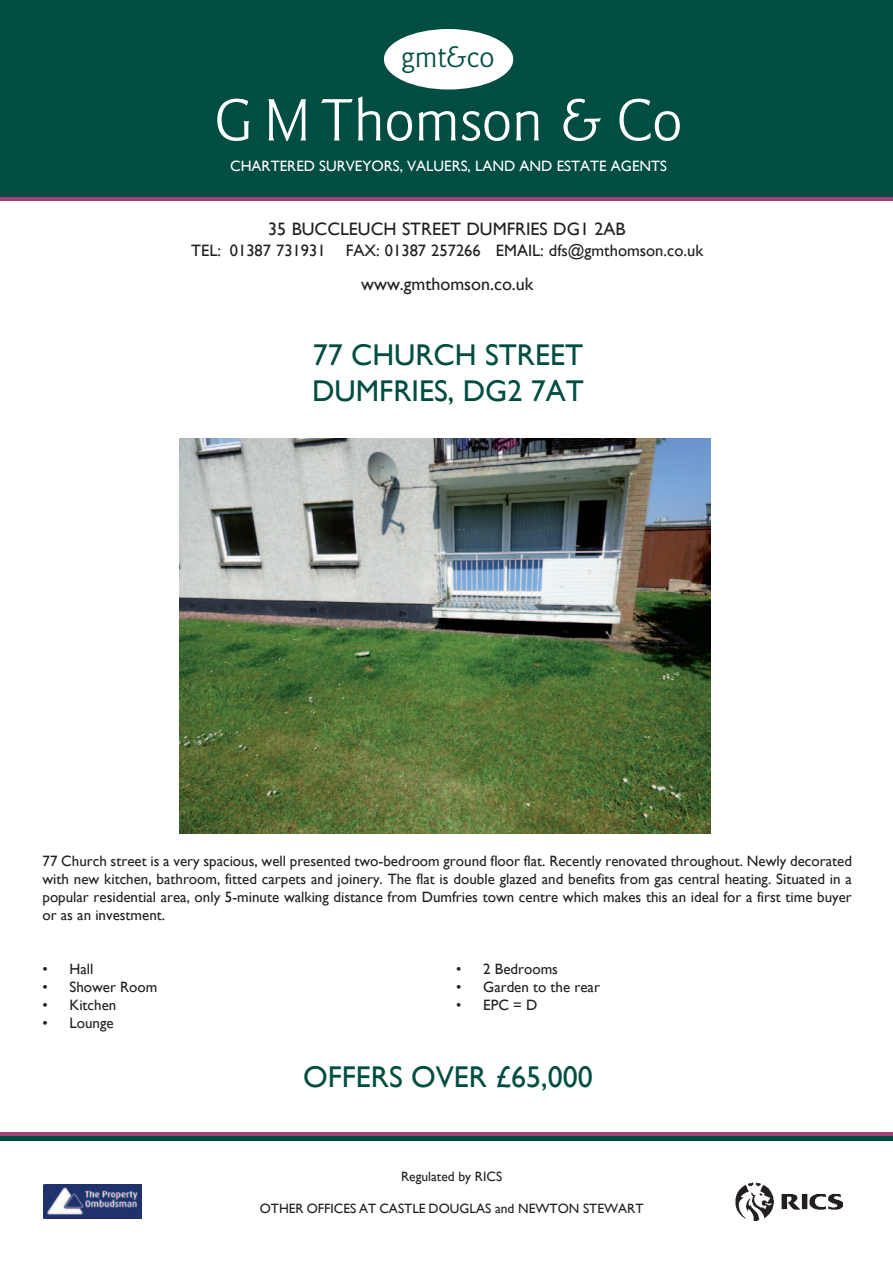
<style>
.page{position:relative;width:893px;height:1263px;background:#fff}
.page>*{position:absolute;margin:0;border:0;box-sizing:border-box;transform-origin:0 0}
.t1{font:60px "Cg Goudy Sans";color:#fff}
.t2{font:30px "Gill Sans";color:#004d42}
.t3{font:30px "Cg Goudy Sans";color:#004d42}
.t4{font:18px "Gill Sans";color:#231f20}
.t5{font:16.5px "Gill Sans";color:#231f20}
.t6{font:15px/18px "Gill Sans";color:#231f20;text-align:justify}
.t7{font:15px "Gill Sans";color:#fff}
.t8{font:13.5px "Gill Sans";color:#231f20}
</style>
<div class="page">
<div style="left:0;top:0;width:893px;height:197px;background:#004d42"></div>
<hr style="left:0;top:1133px;width:893px;height:3px;background:#a14176">
<hr style="left:0;top:197px;width:893px;height:3px;background:#a14176">
<hr style="left:0;top:1136px;width:893px;height:4px;background:#004d42">
<div style="left:384px;top:29px;width:129px;height:61px;background:#fff;border-radius:50%"></div>
<img style="left:736px;top:1182px;width:106px;height:39px">
<img style="left:179px;top:438px;width:531px;height:396px">
<svg style="left:43px;top:1184px;width:99px;height:35px"></svg>
<img style="left:44px;top:1185px;width:97px;height:34px">
<h2 class="t3" style="left:401px;top:39px;width:95px">gmt&amp;co</h2>
<h1 class="t1" style="left:214px;top:84px;width:470px">G M Thomson &amp; Co</h1>
<p class="t7" style="left:230px;top:157px;width:437px">Chartered Surveyors, Valuers, Land and Estate Ag ents</p>
<p class="t4" style="left:268px;top:219px;width:359px">35 Buccleuch Street Dumfries DG1 2AB</p>
<p class="t5" style="left:191px;top:241px;width:513px">TEL: 01387 731931 FAX: 01387 257266 EMAIL: dfs@gmthomson.co.uk</p>
<p class="t4" style="left:361px;top:274px;width:174px">www.gmthomson.co.uk</p>
<h2 class="t2" style="left:313px;top:338px;width:60px">77 CHURCH</h2>
<h2 class="t2" style="left:485px;top:338px;width:32px">STREET</h2>
<h2 class="t2" style="left:312px;top:374px;width:40px">DUMFRIE</h2>
<h2 class="t2" style="left:434px;top:374px;width:150px">S, DG2 7AT</h2>
<p class="t6" style="left:43px;top:852px;width:811px">77 Church street is a very spacious, well presented two-bedroom ground floor flat. Recently renovated throughout. Newly decorated with new kitchen, bathroom, fitted carpets and joinery. The flat is double glazed and benefits from gas central heating. Situated in a popular residential area, only 5-minute walking distance from Dumfries town centre which makes this an ideal for a first time buyer or as an investment.</p>
<p class="t6" style="left:43px;top:959px;width:52px">• Hall</p>
<p class="t6" style="left:43px;top:977px;width:116px">• Shower Room</p>
<p class="t6" style="left:43px;top:995px;width:75px">• Kitchen</p>
<p class="t6" style="left:43px;top:1013px;width:73px">• Lounge</p>
<p class="t6" style="left:456px;top:959px;width:103px">• 2 Bedrooms</p>
<p class="t6" style="left:456px;top:977px;width:145px">• Garden to the rear</p>
<p class="t6" style="left:456px;top:995px;width:83px">• EPC = D</p>
<h2 class="t2" style="left:303px;top:1059px;width:291px">offers over £65,000</h2>
<p class="t8" style="left:401px;top:1168px;width:103px">Regulated by RIC S</p>
<p class="t8" style="left:260px;top:1201px;width:9px">OTHEROFFICE</p>
<p class="t8" style="left:350px;top:1201px;width:61px">S ATCASTLE</p>
<p class="t8" style="left:429px;top:1201px;width:132px">DOU GLAS and NEWTON</p>
<p class="t8" style="left:583px;top:1201px;width:53px">STEWART</p>
</div>
